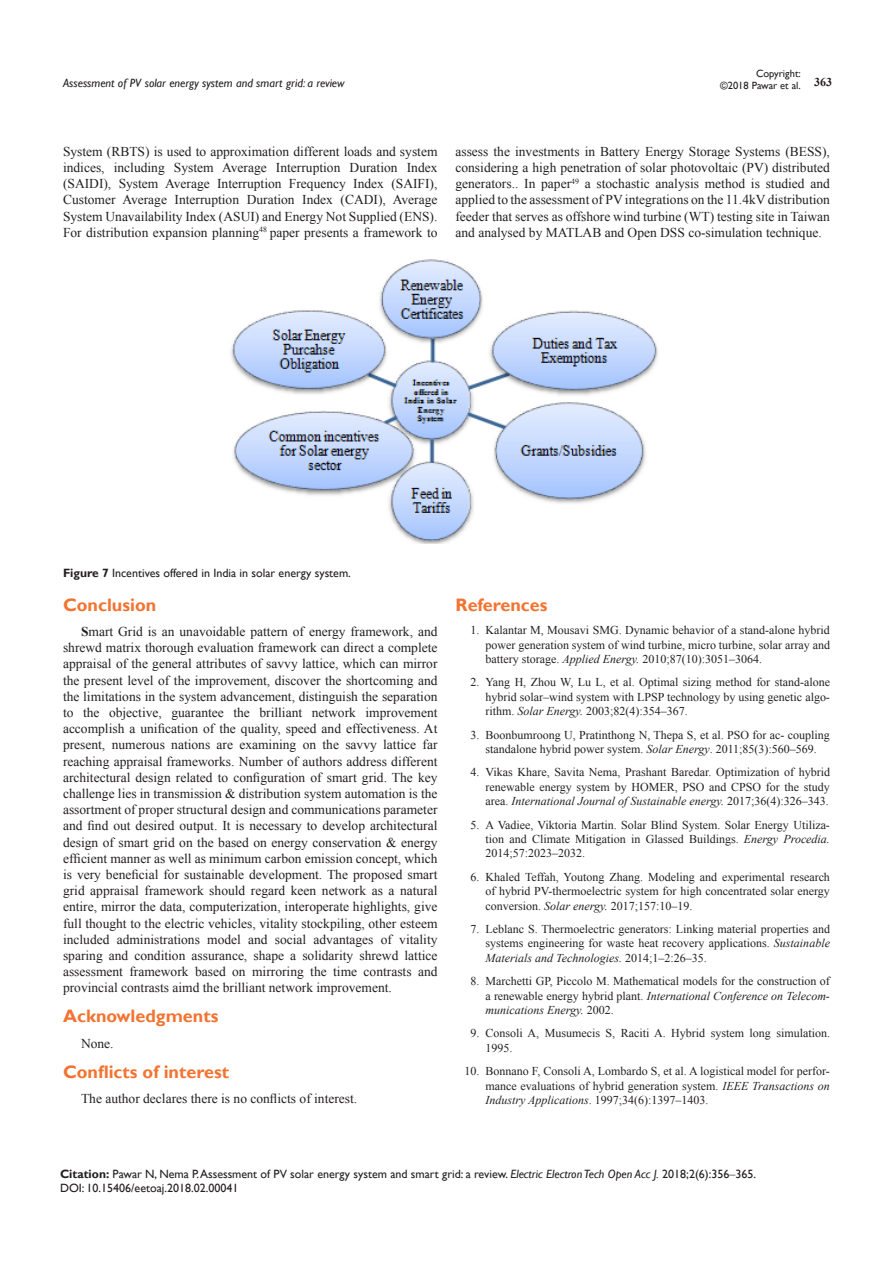
<style>
.page{position:relative;width:893px;height:1263px;background:#fff}
.page>*{position:absolute;margin:0;border:0;box-sizing:border-box;transform-origin:0 0}
.List_Paragraph{font:700 18px "Gill Sans";color:#f37331}
.t1{font:13.5px/16.2px "Times New Roman";color:#231f20;text-align:justify}
.t2{font:12px/14.4px "Times New Roman";color:#231f20;text-align:justify}
.No_Spacing{font:12px/14.4px "Gill Sans";color:#231f20}
.t3{font:italic 12px "Gill Sans";color:#231f20}
.t4{font:700 12px "Times New Roman";color:#231f20}
.t5{font:10.5px/12.6px "Gill Sans";color:#231f20;text-align:right}
.s1{font-weight:700}
.s2{font-style:italic}
.s3{font-family:"Times New Roman"}
</style>
<div class="page">
<img style="left:231px;top:259px;width:427px;height:285px">
<p class="t5" style="left:720px;top:67px;width:82px">Copyright:<br>©2018 Pawar et al.</p>
<p class="t3" style="left:63px;top:76px;width:283px">Assessment of PV solar energy system and smart grid: a review</p>
<p class="t4" style="left:814px;top:73px;width:19px">363</p>
<p class="t1" style="left:63px;top:143px;width:376px">System (RBTS) is used to approximation different loads and system indices, including System Average Interruption Duration Index (SAIDI), System Average Interruption Frequency Index (SAIFI), Customer Average Interruption Duration Index (CADI), Average System Unavailability Index (ASUI) and Energy Not Supplied (ENS).<br>For distribution expansion planning<sup>48</sup> paper presents a framework to</p>
<p class="t1" style="left:455px;top:143px;width:376px">assess the investments in Battery Energy Storage Systems (BESS), considering a high penetration of solar photovoltaic (PV) distributed generators.. In paper<sup>49</sup> a stochastic analysis method is studied and applied to the assessment of PV integrations on the 11.4kV distribution feeder that serves as offshore wind turbine (WT) testing site in Taiwan and analysed by MATLAB and Open DSS co-simulation technique.</p>
<p class="No_Spacing" style="left:63px;top:566px;width:289px"><span class="s1">Figure 7</span> Incentives offered in India in solar energy system.</p>
<p class="List_Paragraph" style="left:63px;top:594px;width:95px">Conclusion</p>
<p class="t1" style="left:63px;top:623px;width:376px;text-indent:18px"><span class="s1">S</span>mart Grid is an unavoidable pattern of energy framework, and shrewd matrix thorough evaluation framework can direct a complete appraisal of the general attributes of savvy lattice, which can mirror the present level of the improvement, discover the shortcoming and the limitations in the system advancement, distinguish the separation to the objective, guarantee the brilliant network improvement accomplish a unification of the quality, speed and effectiveness. At present, numerous nations are examining on the savvy lattice far reaching appraisal frameworks. Number of authors address different architectural design related to configuration of smart grid. The key challenge lies in transmission &amp; distribution system automation is the assortment of proper structural design and communications parameter and find out desired output. It is necessary to develop architectural design of smart grid on the based on energy conservation &amp; energy efficient manner as well as minimum carbon emission concept, which is very beneficial for sustainable development. The proposed smart grid appraisal framework should regard keen network as a natural entire, mirror the data, computerization, interoperate highlights, give full thought to the electric vehicles, vitality stockpiling, other esteem included administrations model and social advantages of vitality sparing and condition assurance, shape a solidarity shrewd lattice assessment framework based on mirroring the time contrasts and provincial contrasts aimd the brilliant network improvement.</p>
<p class="List_Paragraph" style="left:63px;top:1005px;width:157px">Acknowledgments</p>
<p class="t1" style="left:81px;top:1035px;width:34px">None.</p>
<p class="List_Paragraph" style="left:63px;top:1061px;width:168px">Conflicts of interest</p>
<p class="t1" style="left:81px;top:1090px;width:278px">The author declares there is no conflicts of interest.</p>
<p class="List_Paragraph" style="left:455px;top:594px;width:94px">References</p>
<p class="t2" style="left:485px;top:623px;width:346px;text-indent:-15px">1. Kalantar M, Mousavi SMG. Dynamic behavior of a stand-alone hybrid power generation system of wind turbine, micro turbine, solar array and battery storage. <span class="s2">Applied Energy.</span> 2010;87(10):3051–3064.</p>
<p class="t2" style="left:485px;top:675px;width:346px;text-indent:-15px">2. Yang H, Zhou W, Lu L, et al. Optimal sizing method for stand-alone hybrid solar–wind system with LPSP technology by using genetic algo&shy;rithm. <span class="s2">Solar Energy.</span> 2003;82(4):354–367.</p>
<p class="t2" style="left:470px;top:727px;width:361px;text-align:center">3. Boonbumroong U, Pratinthong N, Thepa S, et al. PSO for ac- coupling standalone hybrid power system. <span class="s2">Solar Energy</span>. 2011;85(3):560–569.</p>
<p class="t2" style="left:485px;top:765px;width:346px;text-indent:-15px">4. Vikas Khare, Savita Nema, Prashant Baredar. Optimization of hybrid renewable energy system by HOMER, PSO and CPSO for the study area. <span class="s2">International Journal of Sustainable energy.</span> 2017;36(4):326–343.</p>
<p class="t2" style="left:485px;top:817px;width:346px;text-indent:-15px">5. A Vadiee, Viktoria Martin. Solar Blind System. Solar Energy Utiliza&shy;tion and Climate Mitigation in Glassed Buildings. <span class="s2">Energy Procedia.<br></span>2014;57:2023–2032.</p>
<p class="t2" style="left:485px;top:869px;width:346px;text-indent:-15px">6. Khaled Teffah, Youtong Zhang. Modeling and experimental research of hybrid PV-thermoelectric system for high concentrated solar energy conversion. <span class="s2">Solar energy.</span> 2017;157:10–19.</p>
<p class="t2" style="left:485px;top:921px;width:346px;text-indent:-15px">7. Leblanc S. Thermoelectric generators: Linking material properties and systems engineering for waste heat recovery applications. <span class="s2">Sustainable Materials and Technologies.</span> 2014;1–2:26–35.</p>
<p class="t2" style="left:485px;top:974px;width:346px;text-indent:-15px">8. Marchetti GP, Piccolo M. Mathematical models for the construction of a renewable energy hybrid plant. <span class="s2">International Conference on Telecom&shy;munications Energy.</span> 2002.</p>
<p class="t2" style="left:485px;top:1026px;width:346px;text-indent:-15px">9. Consoli A, Musumecis S, Raciti A. Hybrid system long simulation.<br>1995.</p>
<p class="t2" style="left:485px;top:1064px;width:346px;text-indent:-21px">10. Bonnano F, Consoli A, Lombardo S, et al. A logistical model for perfor&shy;mance evaluations of hybrid generation system. <span class="s2">IEEE Transactions on Industry Applications</span>. 1997;34(6):1397–1403.</p>
<p class="No_Spacing" style="left:60px;top:1167px;width:697px"><span class="s1">Citation:</span> Pawar N, Nema P. Assessment of PV solar energy system and smart grid: a review. <span class="s2">Electric Electron Tech Open Acc J.</span> 2018;2(6):356<span class="s3">‒</span>365.<br>DOI: 10.15406/eetoaj.2018.02.00041</p>
</div>
